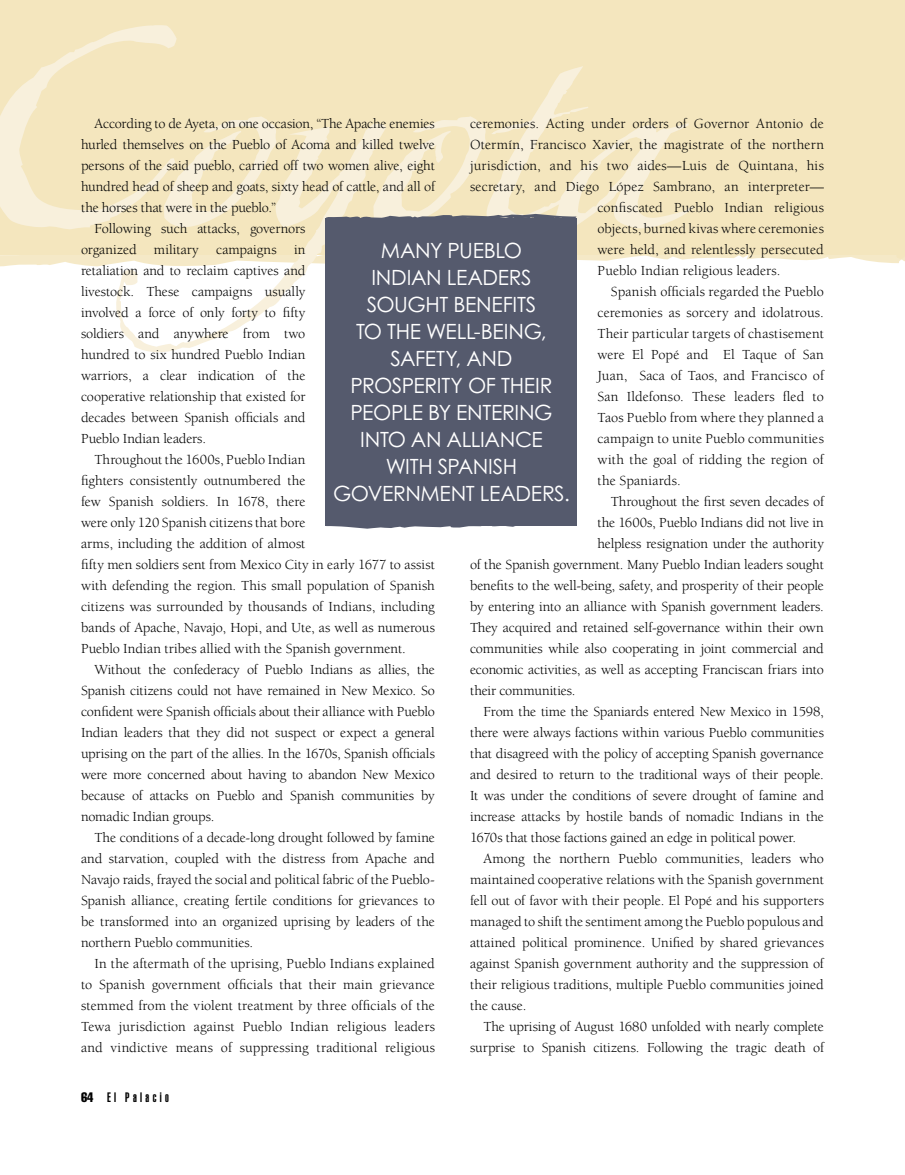
<style>
.page{position:relative;width:905px;height:1175px;background:#fff}
.page>*{position:absolute;margin:0;border:0;box-sizing:border-box;transform-origin:0 0}
.t1{font:21px/27px "Century Gothic";letter-spacing:-.015em;color:#fff;text-align:center}
.t2{font:14.25px "Berkeley";color:#000}
.t3{font:14.25px "Berkeley";letter-spacing:.02em;color:#000}
.t4{font:900 extra-condensed 13.5px "Helvetica";letter-spacing:.25em;color:#000}
.s1{font-weight:400}
</style>
<div class="page">
<div style="left:0;top:0;width:904px;height:255px;background:#f4e6be"></div>
<svg style="left:116px;top:268px;width:210px;height:84px"></svg>
<div style="left:326px;top:218px;width:251px;height:307px;background:#555a6d"></div>
<svg style="left:0;top:25px;width:904px;height:243px"></svg>
<svg style="left:326px;top:525px;width:251px;height:3px"></svg>
<p class="t2" style="left:94px;top:116px;width:342px">According to de Ayeta, on one occasion, “The Apache enemies</p>
<p class="t2" style="left:81px;top:137px;width:355px">hurled themselves on the Pueblo of Acoma and killed twelve</p>
<p class="t2" style="left:81px;top:158px;width:355px">persons of the said pueblo, carried off two women alive, eight</p>
<p class="t2" style="left:81px;top:179px;width:355px">hundred head of sheep and goats, sixty head of cattle, and all of</p>
<p class="t2" style="left:81px;top:200px;width:196px">the horses that were in the pueblo.”</p>
<p class="t2" style="left:94px;top:221px;width:212px">Following such attacks, governors</p>
<p class="t2" style="left:81px;top:242px;width:226px">organized military campaigns in</p>
<p class="t2" style="left:81px;top:263px;width:226px">retaliation and to reclaim captives and</p>
<p class="t2" style="left:81px;top:284px;width:226px">livestock. These campaigns usually</p>
<p class="t2" style="left:81px;top:305px;width:226px">involved a force of only forty to fifty</p>
<p class="t2" style="left:81px;top:326px;width:226px">soldiers and anywhere from two</p>
<p class="t2" style="left:81px;top:347px;width:226px">hundred to six hundred Pueblo Indian</p>
<p class="t2" style="left:81px;top:368px;width:226px">warriors, a clear indication of the</p>
<p class="t2" style="left:81px;top:389px;width:226px">cooperative relationship that existed for</p>
<p class="t2" style="left:81px;top:410px;width:226px">decades between Spanish officials and</p>
<p class="t2" style="left:81px;top:431px;width:127px">Pueblo Indian leaders.</p>
<p class="t2" style="left:94px;top:452px;width:212px">Throughout the 1600s, Pueblo Indian</p>
<p class="t2" style="left:81px;top:473px;width:226px">fighters consistently outnumbered the</p>
<p class="t2" style="left:81px;top:494px;width:226px">few Spanish soldiers. In 1678, there</p>
<p class="t2" style="left:81px;top:515px;width:226px">were only 120 Spanish citizens that bore</p>
<p class="t2" style="left:81px;top:536px;width:226px">arms, including the addition of almost</p>
<p class="t2" style="left:81px;top:557px;width:355px">fifty men soldiers sent from Mexico City in early 1677 to assist</p>
<p class="t2" style="left:81px;top:578px;width:355px">with defending the region. This small population of Spanish</p>
<p class="t2" style="left:81px;top:599px;width:355px">citizens was surrounded by thousands of Indians, including</p>
<p class="t2" style="left:81px;top:620px;width:355px">bands of Apache, Navajo, Hopi, and Ute, as well as numerous</p>
<p class="t2" style="left:81px;top:641px;width:326px">Pueblo Indian tribes allied with the Spanish government.</p>
<p class="t2" style="left:94px;top:662px;width:342px">Without the confederacy of Pueblo Indians as allies, the</p>
<p class="t2" style="left:81px;top:683px;width:355px">Spanish citizens could not have remained in New Mexico. So</p>
<p class="t2" style="left:81px;top:704px;width:355px">confident were Spanish officials about their alliance with Pueblo</p>
<p class="t2" style="left:81px;top:725px;width:355px">Indian leaders that they did not suspect or expect a general</p>
<p class="t2" style="left:81px;top:746px;width:355px">uprising on the part of the allies. In the 1670s, Spanish officials</p>
<p class="t2" style="left:81px;top:767px;width:355px">were more concerned about having to abandon New Mexico</p>
<p class="t2" style="left:81px;top:788px;width:355px">because of attacks on Pueblo and Spanish communities by</p>
<p class="t2" style="left:81px;top:809px;width:135px">nomadic Indian groups.</p>
<p class="t2" style="left:94px;top:830px;width:342px">The conditions of a decade-long drought followed by famine</p>
<p class="t2" style="left:81px;top:851px;width:355px">and starvation, coupled with the distress from Apache and</p>
<p class="t2" style="left:81px;top:872px;width:355px">Navajo raids, frayed the social and political fabric of the Pueblo-</p>
<p class="t2" style="left:81px;top:893px;width:355px">Spanish alliance, creating fertile conditions for grievances to</p>
<p class="t2" style="left:81px;top:914px;width:355px">be transformed into an organized uprising by leaders of the</p>
<p class="t2" style="left:81px;top:935px;width:174px">northern Pueblo communities.</p>
<p class="t3" style="left:94px;top:956px;width:342px">In the aftermath of the uprising, Pueblo Indians explained</p>
<p class="t2" style="left:81px;top:977px;width:355px">to Spanish government officials that their main grievance</p>
<p class="t2" style="left:81px;top:998px;width:355px">stemmed from the violent treatment by three officials of the</p>
<p class="t2" style="left:81px;top:1019px;width:355px">Tewa jurisdiction against Pueblo Indian religious leaders</p>
<p class="t2" style="left:81px;top:1040px;width:355px">and vindictive means of suppressing traditional religious</p>
<p class="t2" style="left:470px;top:116px;width:355px">ceremonies. Acting under orders of Governor Antonio de</p>
<p class="t2" style="left:470px;top:137px;width:355px">Otermín, Francisco Xavier, the magistrate of the northern</p>
<p class="t3" style="left:470px;top:158px;width:355px">jurisdiction, and his two aides—Luis de Quintana, his</p>
<p class="t2" style="left:470px;top:179px;width:355px">secretary, and Diego López Sambrano, an interpreter—</p>
<p class="t2" style="left:597px;top:200px;width:228px">confiscated Pueblo Indian religious</p>
<p class="t2" style="left:597px;top:221px;width:228px">objects, burned kivas where ceremonies</p>
<p class="t2" style="left:597px;top:242px;width:228px">were held, and relentlessly persecuted</p>
<p class="t2" style="left:597px;top:263px;width:185px">Pueblo Indian religious leaders.</p>
<p class="t2" style="left:611px;top:284px;width:214px">Spanish officials regarded the Pueblo</p>
<p class="t2" style="left:597px;top:305px;width:228px">ceremonies as sorcery and idolatrous.</p>
<p class="t2" style="left:597px;top:326px;width:228px">Their particular targets of chastisement</p>
<p class="t2" style="left:597px;top:347px;width:228px">were El Popé and El Taque of San</p>
<p class="t2" style="left:597px;top:368px;width:228px">Juan, Saca of Taos, and Francisco of</p>
<p class="t2" style="left:597px;top:389px;width:228px">San Ildefonso. These leaders fled to</p>
<p class="t2" style="left:597px;top:410px;width:228px">Taos Pueblo from where they planned a</p>
<p class="t2" style="left:597px;top:431px;width:228px">campaign to unite Pueblo communities</p>
<p class="t2" style="left:597px;top:452px;width:228px">with the goal of ridding the region of</p>
<p class="t3" style="left:597px;top:473px;width:85px">the Spaniards.</p>
<p class="t2" style="left:611px;top:494px;width:214px">Throughout the first seven decades of</p>
<p class="t2" style="left:597px;top:515px;width:228px">the 1600s, Pueblo Indians did not live in</p>
<p class="t2" style="left:597px;top:536px;width:228px">helpless resignation under the authority</p>
<p class="t2" style="left:470px;top:557px;width:355px">of the Spanish government. Many Pueblo Indian leaders sought</p>
<p class="t2" style="left:470px;top:578px;width:355px">benefits to the well-being, safety, and prosperity of their people</p>
<p class="t2" style="left:470px;top:599px;width:355px">by entering into an alliance with Spanish government leaders.</p>
<p class="t2" style="left:470px;top:620px;width:355px">They acquired and retained self-governance within their own</p>
<p class="t2" style="left:470px;top:641px;width:355px">communities while also cooperating in joint commercial and</p>
<p class="t2" style="left:470px;top:662px;width:355px">economic activities, as well as accepting Franciscan friars into</p>
<p class="t2" style="left:470px;top:683px;width:107px">their communities.</p>
<p class="t2" style="left:483px;top:704px;width:342px">From the time the Spaniards entered New Mexico in 1598,</p>
<p class="t2" style="left:470px;top:725px;width:355px">there were always factions within various Pueblo communities</p>
<p class="t2" style="left:470px;top:746px;width:355px">that disagreed with the policy of accepting Spanish governance</p>
<p class="t2" style="left:470px;top:767px;width:355px">and desired to return to the traditional ways of their people.</p>
<p class="t2" style="left:470px;top:788px;width:355px">It was under the conditions of severe drought of famine and</p>
<p class="t2" style="left:470px;top:809px;width:355px">increase attacks by hostile bands of nomadic Indians in the</p>
<p class="t2" style="left:470px;top:830px;width:328px">1670s that those factions gained an edge in political power.</p>
<p class="t2" style="left:483px;top:851px;width:342px">Among the northern Pueblo communities, leaders who</p>
<p class="t2" style="left:470px;top:872px;width:355px">maintained cooperative relations with the Spanish government</p>
<p class="t2" style="left:470px;top:893px;width:355px">fell out of favor with their people. El Popé and his supporters</p>
<p class="t2" style="left:470px;top:914px;width:355px">managed to shift the sentiment among the Pueblo populous and</p>
<p class="t2" style="left:470px;top:935px;width:355px">attained political prominence. Unified by shared grievances</p>
<p class="t2" style="left:470px;top:956px;width:355px">against Spanish government authority and the suppression of</p>
<p class="t2" style="left:470px;top:977px;width:355px">their religious traditions, multiple Pueblo communities joined</p>
<p class="t2" style="left:470px;top:998px;width:58px">the cause.</p>
<p class="t2" style="left:483px;top:1019px;width:342px">The uprising of August 1680 unfolded with nearly complete</p>
<p class="t2" style="left:470px;top:1040px;width:355px">surprise to Spanish citizens. Following the tragic death of</p>
<h1 class="t1" style="left:333px;top:237px;width:238px">MANY PUEBLO<br>INDIAN LEADERS<br>SOUGHT BENEFITS<br>TO THE WELL-BEING,<br>SAFETY, AND<br>PROSPERITY OF THEIR<br>PEOPLE BY ENTERING<br>INTO AN ALLIANCE<br>WITH SPANISH<br>GOVERNMENT LEADERS.</h1>
<p class="t4" style="left:81px;top:1089px;width:89px"><span class="s1">64</span> El Palacio</p>
</div>
